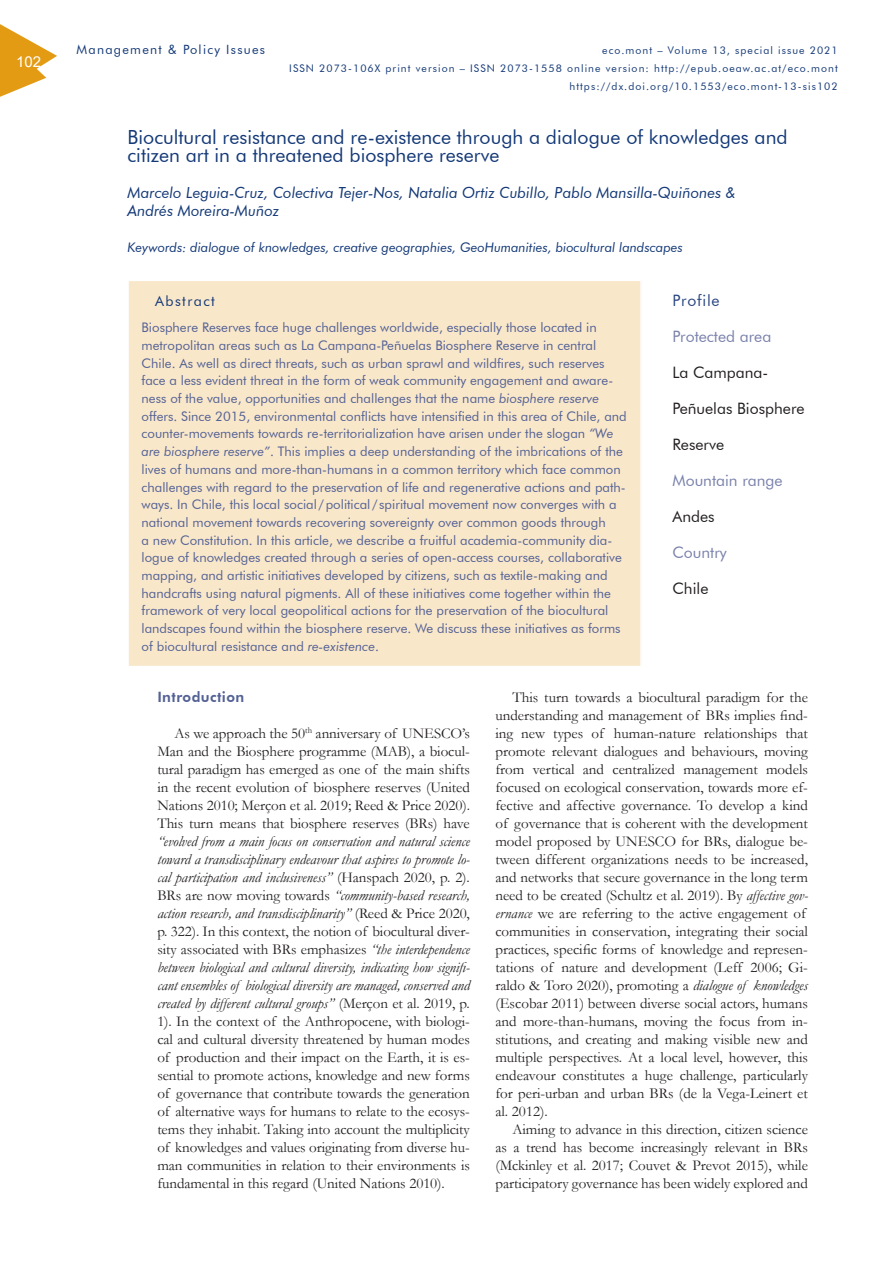
<style>
.page{position:relative;width:893px;height:1263px;background:#fff}
.page>*{position:absolute;margin:0;border:0;box-sizing:border-box;transform-origin:0 0}
.t1{font:19.5px/18px "Futura BT";color:#143977}
.t2{font:15.75px "Futura BT";color:#231f20}
.t3{font:15.75px "Futura BT";color:#7a81ab}
.t4{font:15.75px "Futura BT";letter-spacing:.05em;color:#294680}
.t5{font:italic 15.3px/18px "Futura BT";color:#143977}
.t6{font:15px/18px "Garamond";color:#231f20;text-align:justify}
.t7{font:15px "Arial";color:#fff}
.t8{font:800 14.25px "Futura BT";letter-spacing:.03em;color:#536194}
.t9{font:14.25px "Futura BT";letter-spacing:.1em;color:#143977}
.t10{font:13.2px/17.7px "Futura BT";color:#536194}
.t11{font:italic 13.2px "Futura BT";color:#143977}
.t12{font:12.75px "Futura BT";letter-spacing:.1em;color:#143977}
.t13{font:10.5px/18px "Futura BT";letter-spacing:.1em;color:#143977;text-align:right}
.s1{font-style:italic}
</style>
<div class="page">
<svg style="left:0;top:24px;width:57px;height:73px"></svg>
<div style="left:128px;top:280px;width:513px;height:387px;background:#f9e7ca"></div>
<div style="left:127px;top:280px;width:515px;height:387px;border:2px solid #fff"></div>
<p class="t7" style="left:16px;top:51px;width:27px">102</p>
<p class="t12" style="left:77px;top:42px;width:190px">Management &amp; Policy Issues</p>
<p class="t13" style="left:289px;top:41px;width:550px">eco.mont – Volume 13, special issue 2021<br>ISSN 2073-106X print version – ISSN 2073-1558 online version: http://epub.oeaw.ac.at/eco.mont https://dx.doi.org/10.1553/eco.mont-13-sis102</p>
<h1 class="t1" style="left:128px;top:128px;width:662px">Biocultural resistance and re-existence through a dialogue of knowledges and citizen art in a threatened biosphere reserve</h1>
<p class="t5" style="left:128px;top:183px;width:609px">Marcelo Leguia-Cruz, Colectiva Tejer-Nos, Natalia Ortiz Cubillo, Pablo Mansilla-Quiñones &amp;<br>Andrés Moreira-Muñoz</p>
<p class="t11" style="left:128px;top:239px;width:557px">Keywords: dialogue of knowledges, creative geographies, GeoHumanities, biocultural landscapes</p>
<p class="t9" style="left:155px;top:292px;width:61px">Abstract</p>
<p class="t10" style="left:142px;top:319px;width:487px">Biosphere Reserves face huge challenges worldwide, especially those located in metropolitan areas such as La Campana-Peñuelas Biosphere Reserve in central Chile. As well as direct threats, such as urban sprawl and wildfires, such reserves face a less evident threat in the form of weak community engagement and aware&shy;ness of the value, opportunities and challenges that the name <span class="s1">biosphere reserve </span>offers. Since 2015, environmental conflicts have intensified in this area of Chile, and counter-movements towards re-territorialization have arisen under the slogan <span class="s1">“We are biosphere reserve”</span>. This implies a deep understanding of the imbrications of the lives of humans and more-than-humans in a common territory which face common challenges with regard to the preservation of life and regenerative actions and path&shy;ways. In Chile, this local social /political / spiritual movement now converges with a national movement towards recovering sovereignty over common goods through<br>a new Constitution. In this article, we describe a fruitful academia-community dia&shy;logue of knowledges created through a series of open-access courses, collaborative mapping, and artistic initiatives developed by citizens, such as textile-making and handcrafts using natural pigments. All of these initiatives come together within the framework of very local geopolitical actions for the preservation of the biocultural landscapes found within the biosphere reserve. We discuss these initiatives as forms of biocultural resistance and <span class="s1">re-existence</span>.</p>
<p class="t4" style="left:672px;top:291px;width:49px">Profile</p>
<p class="t3" style="left:672px;top:327px;width:100px">Protected area</p>
<p class="t2" style="left:672px;top:363px;width:97px">La Campana-</p>
<p class="t2" style="left:672px;top:399px;width:134px">Peñuelas Biosphere</p>
<p class="t2" style="left:672px;top:435px;width:53px">Reserve</p>
<p class="t3" style="left:672px;top:471px;width:112px">Mountain range</p>
<p class="t2" style="left:672px;top:507px;width:44px">Andes</p>
<p class="t3" style="left:672px;top:543px;width:56px">Country</p>
<p class="t2" style="left:672px;top:579px;width:37px">Chile</p>
<p class="t8" style="left:157px;top:688px;width:89px">Introduction</p>
<p class="t6" style="left:157px;top:724px;width:314px;text-indent:17px">As we approach the 50<sup>th</sup> anniversary of UNESCO’s Man and the Biosphere programme (MAB), a biocul&shy;tural paradigm has emerged as one of the main shifts in the recent evolution of biosphere reserves (United Nations 2010; Merçon et al. 2019; Reed &amp; Price 2020).<br>This turn means that biosphere reserves (BRs) have</p>
<p class="t6" style="left:157px;top:832px;width:314px"><span class="s1">“evolved from a main focus on conservation and natural science toward a transdisciplinary endeavour that aspires to promote lo&shy;cal participation and inclusiveness”</span> (Hanspach 2020, p. 2).<br>BRs are now moving towards <span class="s1">“community-based research, action research, and transdisciplinarity”</span> (Reed &amp; Price 2020, p. 322). In this context, the notion of biocultural diver&shy;sity associated with BRs emphasizes <span class="s1">“the interdependence between biological and cultural diversity, indicating how signifi&shy;cant ensembles of biological diversity are managed, conserved and created by different cultural groups”</span> (Merçon et al. 2019, p.<br>1). In the context of the Anthropocene, with biologi&shy;cal and cultural diversity threatened by human modes of production and their impact on the Earth, it is es&shy;sential to promote actions, knowledge and new forms of governance that contribute towards the generation of alternative ways for humans to relate to the ecosys&shy;tems they inhabit. Taking into account the multiplicity of knowledges and values originating from diverse hu&shy;man communities in relation to their environments is fundamental in this regard (United Nations 2010).</p>
<p class="t6" style="left:495px;top:688px;width:314px;text-align:left;text-indent:17px">This turn towards a biocultural paradigm for the understanding and management of BRs implies find&shy;ing new types of human-nature relationships that promote relevant dialogues and behaviours, moving from vertical and centralized management models focused on ecological conservation, towards more ef&shy;fective and affective governance. To develop a kind of governance that is coherent with the development model proposed by UNESCO for BRs, dialogue be&shy;tween different organizations needs to be increased, and networks that secure governance in the long term need to be created (Schultz et al. 2019). By <span class="s1">affective gov&shy;ernance</span> we are referring to the active engagement of communities in conservation, integrating their social practices, specific forms of knowledge and represen&shy;tations of nature and development (Leff 2006; Gi&shy;raldo &amp; Toro 2020), promoting a <span class="s1">dialogue of knowledges </span>(Escobar 2011) between diverse social actors, humans and more-than-humans, moving the focus from in&shy;stitutions, and creating and making visible new and multiple perspectives. At a local level, however, this endeavour constitutes a huge challenge, particularly for peri-urban and urban BRs (de la Vega-Leinert et al. 2012).</p>
<p class="t6" style="left:495px;top:1120px;width:314px;text-indent:17px">Aiming to advance in this direction, citizen science as a trend has become increasingly relevant in BRs (Mckinley et al. 2017; Couvet &amp; Prevot 2015), while participatory governance has been widely explored and</p>
</div>
